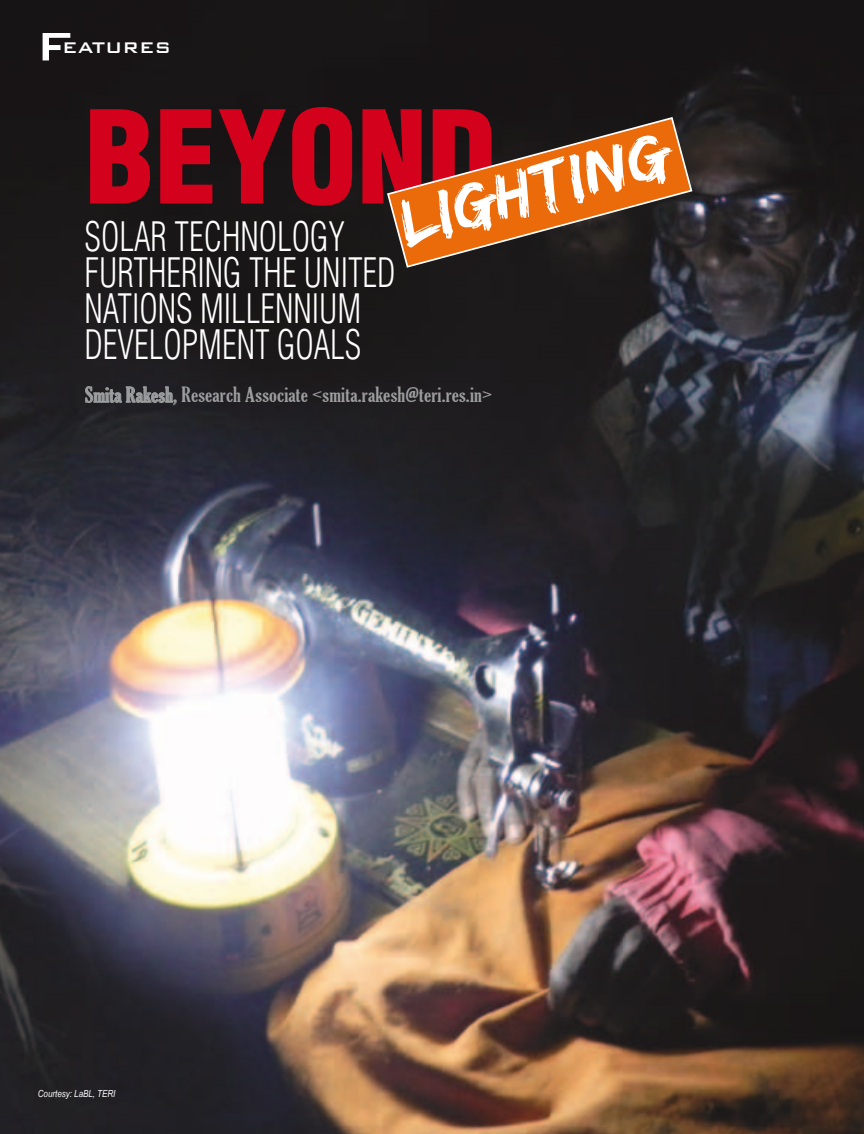
<style>
.page{position:relative;width:864px;height:1134px;background:#fff}
.page>*{position:absolute;margin:0;border:0;box-sizing:border-box;transform-origin:0 0}
.t1{font:900 condensed 125.7px "Helvetica";color:#d4011d}
.t2{font:58.65px "Edo";color:#fff}
.t3{font:500 53.25px "Bank Gothic BT";color:#fff}
.t4{font:300 condensed 39.6px/36px "Helvetica";color:#fff;scale:.83 1}
.t5{font:500 20.55px "Bank Gothic BT";color:#fff}
.t6{font:extra-condensed 20.25px "Gloucester";letter-spacing:.01em;color:#9d9ea0;scale:1.12 1}
.t7{font:italic 9.75px "Arial Narrow";color:#fff}
</style>
<div class="page">
<img style="left:0;top:0;width:864px;height:1134px">
<svg style="left:386px;top:116px;width:307px;height:153px"></svg>
<svg style="left:85px;top:386px;width:92px;height:20px"></svg>
<h3 class="t3" style="left:36px;top:17px;width:37px">F</h3>
<p class="t5" style="left:62px;top:36px;width:111px">eatures</p>
<h1 class="t1" style="left:85px;top:78px;width:414px">BEYOND</h1>
<p class="t4" style="left:85px;top:219px;width:376px">SOLAR TECHNOLOGY<br>FURTHERING THE UNITED<br>NATIONS MILLENNIUM<br>DEVELOPMENT GOALS</p>
<h2 class="t2" style="left:394px;top:197px;width:278px;rotate:-15deg">lighting</h2>
<p class="t6" style="left:85px;top:383px;width:365px">Smita Rakesh, Research Associate &lt;smita.rakesh@teri.res.in&gt;</p>
<p class="t7" style="left:38px;top:1087px;width:79px">Courtesy: LaBL, TERI</p>
</div>
